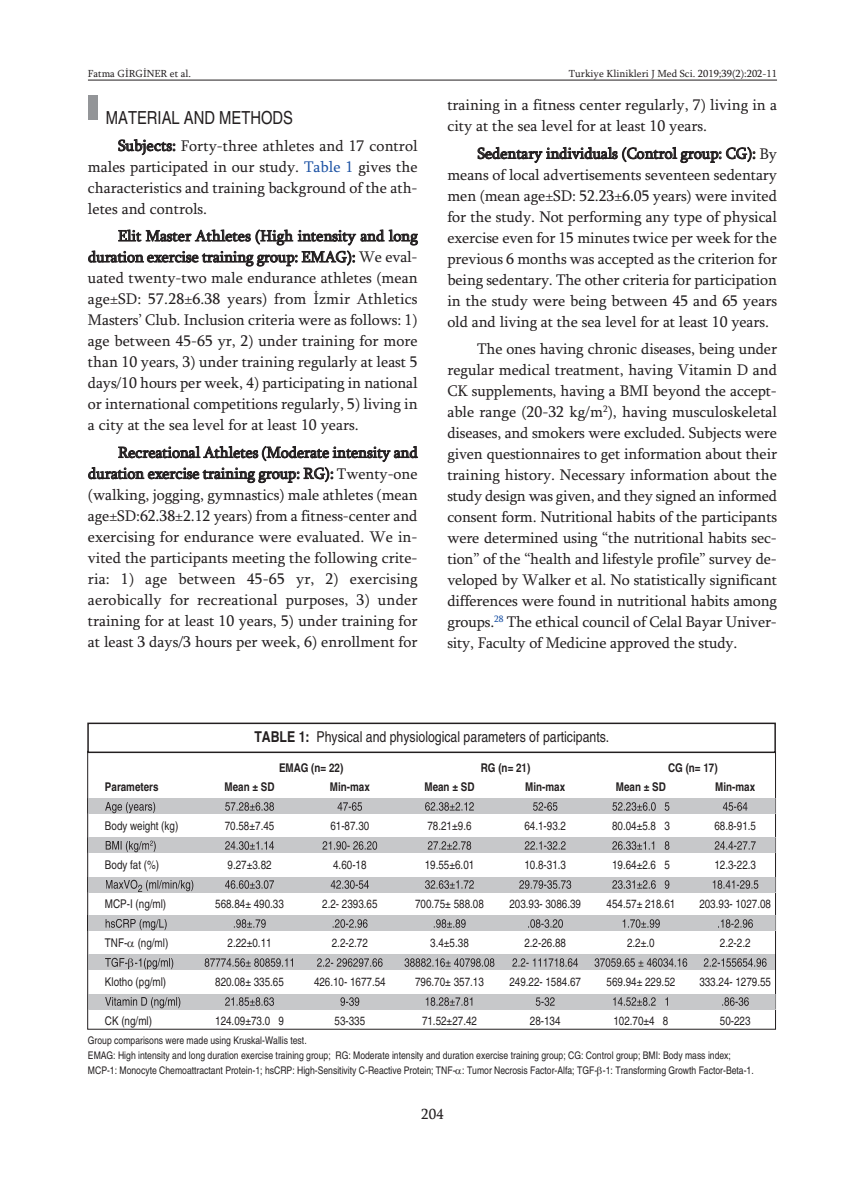
<style>
.page{position:relative;width:865px;height:1197px;background:#fff}
.page>*{position:absolute;margin:0;border:0;box-sizing:border-box;transform-origin:0 0}
.t1{font:condensed 18px "Helvetica";color:#231f20}
.t2{font:15.75px/21px "Sylfaen";color:#231f20;text-align:justify}
.t3{font:condensed 15px "Helvetica";color:#231f20}
.t4{font:15px "Sylfaen";color:#231f20}
.t5{font:condensed 12px "Helvetica";color:#231f20}
.t6{font:700 condensed 12px "Helvetica";color:#231f20}
.t7{font:condensed 10.5px/15px "Helvetica";color:#231f20}
.t8{font:10.5px "Sylfaen";color:#231f20}
.s1{color:#1c52a4}
.s2{font-weight:700}
</style>
<div class="page">
<hr style="left:88px;top:80px;width:689px;height:1px;background:#231f20">
<div style="left:88px;top:95px;width:9px;height:25px;background:#939598"></div>
<div style="left:87px;top:722px;width:689px;height:31px;border:2px solid #231f20"></div>
<svg style="left:89px;top:798px;width:686px;height:15px;background:#bcbcbe"></svg>
<svg style="left:87px;top:798px;width:2px;height:15px"></svg>
<svg style="left:775px;top:798px;width:1px;height:15px"></svg>
<svg style="left:105px;top:801px;width:130px;height:12px;background:#b5b6b8"></svg>
<svg style="left:89px;top:837px;width:686px;height:15px;background:#bcbdbf"></svg>
<svg style="left:87px;top:837px;width:2px;height:15px"></svg>
<svg style="left:775px;top:837px;width:1px;height:15px"></svg>
<svg style="left:106px;top:840px;width:255px;height:12px;background:#b4b4b6"></svg>
<svg style="left:89px;top:877px;width:686px;height:15px;background:#babbbd"></svg>
<svg style="left:87px;top:877px;width:2px;height:15px"></svg>
<svg style="left:775px;top:877px;width:1px;height:15px"></svg>
<svg style="left:106px;top:879px;width:149px;height:13px;background:#acacae"></svg>
<div style="left:88px;top:915px;width:687px;height:15px;background:#c7c8ca"></div>
<svg style="left:775px;top:915px;width:1px;height:15px"></svg>
<svg style="left:88px;top:916px;width:1px;height:14px"></svg>
<svg style="left:106px;top:919px;width:140px;height:11px"></svg>
<svg style="left:89px;top:954px;width:686px;height:15px;background:#b2b3b5"></svg>
<svg style="left:88px;top:954px;width:1px;height:15px"></svg>
<svg style="left:775px;top:954px;width:1px;height:15px"></svg>
<div style="left:88px;top:994px;width:687px;height:15px;background:#c7c8ca"></div>
<svg style="left:88px;top:995px;width:1px;height:14px"></svg>
<svg style="left:775px;top:994px;width:1px;height:15px"></svg>
<svg style="left:105px;top:997px;width:125px;height:11px"></svg>
<svg style="left:105px;top:957px;width:165px;height:12px;background:#aaaaac"></svg>
<p class="t8" style="left:88px;top:67px;width:105px">Fatma GİRGİNER et al.</p>
<p class="t8" style="left:569px;top:67px;width:209px">Turkiye Klinikleri J Med Sci. 2019;39(2):202-11</p>
<p class="t1" style="left:106px;top:107px;width:188px">MATERIAL AND METHODS</p>
<p class="t2" style="left:88px;top:135px;width:331px;text-indent:30px">Subjects: Forty-three athletes and 17 control males participated in our study. <span class="s1">Table 1</span> gives the characteristics and training background of the ath&shy;letes and controls.</p>
<p class="t2" style="left:88px;top:225px;width:331px;text-indent:30px">Elit Master Athletes (High intensity and long duration exercise training group: EMAG): We eval&shy;uated twenty-two male endurance athletes (mean age±SD: 57.28±6.38 years) from İzmir Athletics Masters’ Club. Inclusion criteria were as follows: 1) age between 45-65 yr, 2) under training for more than 10 years, 3) under training regularly at least 5 days/10 hours per week, 4) participating in national or international competitions regularly, 5) living in a city at the sea level for at least 10 years.</p>
<p class="t2" style="left:88px;top:441px;width:331px;text-indent:30px">Recreational Athletes (Moderate intensity and duration exercise training group: RG): Twenty-one (walking, jogging, gymnastics) male athletes (mean age±SD:62.38±2.12 years) from a fitness-center and exercising for endurance were evaluated. We in&shy;vited the participants meeting the following crite&shy;ria: 1) age between 45-65 yr, 2) exercising aerobically for recreational purposes, 3) under training for at least 10 years, 5) under training for at least 3 days/3 hours per week, 6) enrollment for</p>
<p class="t2" style="left:447px;top:94px;width:331px">training in a fitness center regularly, 7) living in a city at the sea level for at least 10 years.</p>
<p class="t2" style="left:447px;top:142px;width:331px;text-indent:30px">Sedentary individuals (Control group: CG): By means of local advertisements seventeen sedentary men (mean age±SD: 52.23±6.05 years) were invited for the study. Not performing any type of physical exercise even for 15 minutes twice per week for the previous 6 months was accepted as the criterion for being sedentary. The other criteria for participation in the study were being between 45 and 65 years old and living at the sea level for at least 10 years.</p>
<p class="t2" style="left:447px;top:338px;width:331px;text-indent:30px">The ones having chronic diseases, being under regular medical treatment, having Vitamin D and CK supplements, having a BMI beyond the accept&shy;able range (20-32 kg/m<sup>2</sup>), having musculoskeletal diseases, and smokers were excluded. Subjects were given questionnaires to get information about their training history. Necessary information about the study design was given, and they signed an informed consent form. Nutritional habits of the participants were determined using “the nutritional habits sec&shy;tion” of the “health and lifestyle profile” survey de&shy;veloped by Walker et al. No statistically significant differences were found in nutritional habits among groups.<sup>28</sup> The ethical council of Celal Bayar Univer&shy;sity, Faculty of Medicine approved the study.</p>
<p class="t3" style="left:254px;top:728px;width:356px"><span class="s2">TABLE 1:</span> Physical and physiological parameters of participants.</p>
<p class="t6" style="left:279px;top:760px;width:66px">EMAG (n= 22)</p>
<p class="t6" style="left:481px;top:760px;width:51px">RG (n= 21)</p>
<p class="t6" style="left:668px;top:760px;width:51px">CG (n= 17)</p>
<p class="t6" style="left:105px;top:779px;width:55px">Parameters</p>
<p class="t6" style="left:224px;top:779px;width:52px">Mean ± SD</p>
<p class="t6" style="left:330px;top:779px;width:41px">Min-max</p>
<p class="t6" style="left:424px;top:779px;width:52px">Mean ± SD</p>
<p class="t6" style="left:525px;top:779px;width:41px">Min-max</p>
<p class="t6" style="left:616px;top:779px;width:52px">Mean ± SD</p>
<p class="t6" style="left:715px;top:779px;width:41px">Min-max</p>
<p class="t5" style="left:105px;top:818px;width:75px">Body weight (kg)</p>
<p class="t5" style="left:225px;top:818px;width:51px">70.58±7.45</p>
<p class="t5" style="left:330px;top:818px;width:40px">61-87.30</p>
<p class="t5" style="left:427px;top:818px;width:46px">78.21±9.6</p>
<p class="t5" style="left:524px;top:818px;width:43px">64.1-93.2</p>
<p class="t5" style="left:612px;top:818px;width:59px">80.04±5.8 3</p>
<p class="t5" style="left:714px;top:818px;width:43px">68.8-91.5</p>
<p class="t5" style="left:105px;top:857px;width:56px">Body fat (%)</p>
<p class="t5" style="left:227px;top:857px;width:46px">9.27±3.82</p>
<p class="t5" style="left:333px;top:857px;width:35px">4.60-18</p>
<p class="t5" style="left:425px;top:857px;width:51px">19.55±6.01</p>
<p class="t5" style="left:524px;top:857px;width:43px">10.8-31.3</p>
<p class="t5" style="left:612px;top:857px;width:59px">19.64±2.6 5</p>
<p class="t5" style="left:714px;top:857px;width:43px">12.3-22.3</p>
<p class="t5" style="left:105px;top:896px;width:63px">MCP-I (ng/ml)</p>
<p class="t5" style="left:215px;top:896px;width:70px">568.84± 490.33</p>
<p class="t5" style="left:322px;top:896px;width:57px">2.2- 2393.65</p>
<p class="t5" style="left:415px;top:896px;width:70px">700.75± 588.08</p>
<p class="t5" style="left:509px;top:896px;width:73px">203.93- 3086.39</p>
<p class="t5" style="left:606px;top:896px;width:70px">454.57± 218.61</p>
<p class="t5" style="left:699px;top:896px;width:73px">203.93- 1027.08</p>
<p class="t5" style="left:105px;top:935px;width:65px">TNF- (ng/ml)</p>
<p class="t5" style="left:227px;top:935px;width:46px">2.22±0.11</p>
<p class="t5" style="left:332px;top:935px;width:38px">2.2-2.72</p>
<p class="t5" style="left:430px;top:935px;width:40px">3.4±5.38</p>
<p class="t5" style="left:524px;top:935px;width:43px">2.2-26.88</p>
<p class="t5" style="left:627px;top:935px;width:29px">2.2±.0</p>
<p class="t5" style="left:720px;top:935px;width:32px">2.2-2.2</p>
<p class="t5" style="left:105px;top:974px;width:63px">Klotho (pg/ml)</p>
<p class="t5" style="left:215px;top:974px;width:70px">820.08± 335.65</p>
<p class="t5" style="left:314px;top:974px;width:73px">426.10- 1677.54</p>
<p class="t5" style="left:415px;top:974px;width:70px">796.70± 357.13</p>
<p class="t5" style="left:509px;top:974px;width:73px">249.22- 1584.67</p>
<p class="t5" style="left:606px;top:974px;width:70px">569.94± 229.52</p>
<p class="t5" style="left:699px;top:974px;width:73px">333.24- 1279.55</p>
<p class="t5" style="left:105px;top:1013px;width:49px">CK (ng/ml)</p>
<p class="t5" style="left:215px;top:1013px;width:70px">124.09±73.0 9</p>
<p class="t5" style="left:334px;top:1013px;width:32px">53-335</p>
<p class="t5" style="left:422px;top:1013px;width:56px">71.52±27.42</p>
<p class="t5" style="left:530px;top:1013px;width:32px">28-134</p>
<p class="t5" style="left:613px;top:1013px;width:56px">102.70±4 8</p>
<p class="t5" style="left:720px;top:1013px;width:32px">50-223</p>
<p class="t7" style="left:88px;top:1032px;width:667px">Group comparisons were made using Kruskal-Wallis test.<br>EMAG: High intensity and long duration exercise training group; RG: Moderate intensity and duration exercise training group; CG: Control group; BMI: Body mass index;<br>MCP-1: Monocyte Chemoattractant Protein-1; hsCRP: High-Sensitivity C-Reactive Protein; TNF- : Tumor Necrosis Factor-Alfa; TGF- -1: Transforming Growth Factor-Beta-1.</p>
<p class="t4" style="left:421px;top:1104px;width:24px">204</p>
</div>
